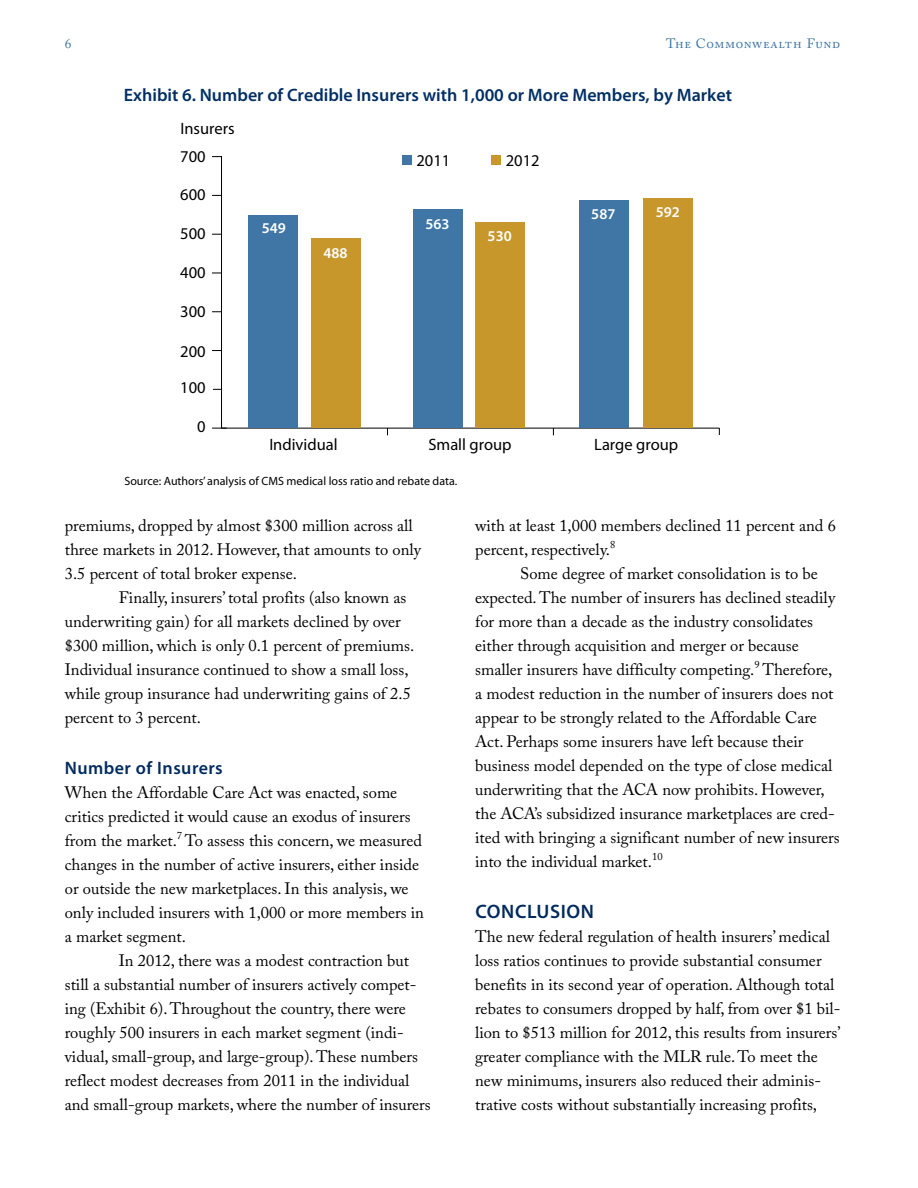
<style>
.page{position:relative;width:918px;height:1188px;background:#fff}
.page>*{position:absolute;margin:0;border:0;box-sizing:border-box;transform-origin:0 0}
.Head_A_-_Franklin{font:600 19.5px "Myriad Pro";letter-spacing:.03em;color:#002b5f}
.t1{font:600 18px "Myriad Pro";color:#002f65}
.Head_B-_Franklin{font:600 18px "Myriad Pro";letter-spacing:.025em;color:#002b5f}
.BT_2_-_Caslon_IB{font:16.5px/24px "Adobe Caslon Pro";color:#000}
.BT_-_Caslon_IB{font:16.5px/24px "Adobe Caslon Pro";color:#000}
.t2{font:16.5px "Myriad Pro";color:#000}
.t3{font:600 15px "Myriad Pro";color:#fff}
.t4{font:13.5px "Adobe Caslon Pro";letter-spacing:.05em;color:#3d75a4}
.t5{font:12px "Myriad Pro";color:#000}
</style>
<div class="page">
<div style="left:492px;top:156px;width:9px;height:9px;background:#c8972c"></div>
<div style="left:402px;top:156px;width:9px;height:9px;background:#3f76a5"></div>
<hr style="left:222px;top:428px;width:497px;height:1px;background:#000">
<hr style="left:221px;top:157px;width:1px;height:271px;background:#000">
<svg style="left:212px;top:422px;width:15px;height:7px"></svg>
<div style="left:248px;top:215px;width:50px;height:213px;background:#3f76a5"></div>
<div style="left:413px;top:210px;width:50px;height:218px;background:#3f76a5"></div>
<div style="left:579px;top:200px;width:49px;height:228px;background:#3f76a5"></div>
<div style="left:311px;top:239px;width:50px;height:189px;background:#c8972c"></div>
<div style="left:475px;top:223px;width:50px;height:205px;background:#c8972c"></div>
<div style="left:643px;top:199px;width:50px;height:229px;background:#c8972c"></div>
<p class="t4" style="left:65px;top:35px;width:8px">6</p>
<p class="t4" style="left:666px;top:35px;width:176px">The Commonwealth Fund</p>
<p class="t1" style="left:124px;top:85px;width:610px">Exhibit 6. Number of Credible Insurers with 1,000 or More Members, by Market</p>
<p class="t2" style="left:181px;top:119px;width:56px">Insurers</p>
<p class="t2" style="left:180px;top:147px;width:27px">700</p>
<p class="t2" style="left:180px;top:185px;width:27px">600</p>
<p class="t2" style="left:180px;top:225px;width:27px">500</p>
<p class="t2" style="left:180px;top:263px;width:27px">400</p>
<p class="t2" style="left:180px;top:302px;width:27px">300</p>
<p class="t2" style="left:180px;top:342px;width:27px">200</p>
<p class="t2" style="left:180px;top:379px;width:27px">100</p>
<p class="t2" style="left:197px;top:417px;width:10px">0</p>
<p class="t3" style="left:262px;top:220px;width:26px">549</p>
<p class="t3" style="left:324px;top:244px;width:26px">488</p>
<p class="t2" style="left:416px;top:151px;width:35px">2011</p>
<p class="t2" style="left:506px;top:151px;width:35px">2012</p>
<p class="t3" style="left:426px;top:215px;width:26px">563</p>
<p class="t3" style="left:488px;top:228px;width:26px">530</p>
<p class="t3" style="left:591px;top:206px;width:26px">587</p>
<p class="t3" style="left:656px;top:203px;width:26px">592</p>
<p class="t2" style="left:269px;top:435px;width:70px">Individual</p>
<p class="t2" style="left:429px;top:435px;width:85px">Small group</p>
<p class="t2" style="left:594px;top:435px;width:85px">Large group</p>
<p class="t5" style="left:124px;top:474px;width:334px">Source: Authors’ analysis of CMS medical loss ratio and rebate data.</p>
<p class="BT_2_-_Caslon_IB" style="left:65px;top:513px;width:358px">premiums, dropped by almost $300 million across all three markets in 2012. However, that amounts to only<br>3.5 percent of total broker expense.</p>
<p class="BT_2_-_Caslon_IB" style="left:65px;top:585px;width:351px;text-indent:54px">Finally, insurers’ total profits (also known as underwriting gain) for all markets declined by over $300 million, which is only 0.1 percent of premiums.<br>Individual insurance continued to show a small loss, while group insurance had underwriting gains of 2.5 percent to 3 percent.</p>
<p class="Head_B-_Franklin" style="left:65px;top:758px;width:160px">Number of Insurers</p>
<p class="BT_-_Caslon_IB" style="left:65px;top:780px;width:361px">When the Affordable Care Act was enacted, some critics predicted it would cause an exodus of insurers from the market.<sup>7</sup> To assess this concern, we measured changes in the number of active insurers, either inside or outside the new marketplaces. In this analysis, we only included insurers with 1,000 or more members in a market segment.</p>
<p class="BT_2_-_Caslon_IB" style="left:65px;top:948px;width:367px;text-indent:54px">In 2012, there was a modest contraction but still a substantial number of insurers actively compet&shy;ing (Exhibit 6). Throughout the country, there were roughly 500 insurers in each market segment (indi&shy;vidual, small-group, and large-group). These numbers reflect modest decreases from 2011 in the individual and small-group markets, where the number of insurers</p>
<p class="BT_2_-_Caslon_IB" style="left:475px;top:513px;width:362px">with at least 1,000 members declined 11 percent and 6 percent, respectively.<sup>8</sup></p>
<p class="BT_2_-_Caslon_IB" style="left:475px;top:561px;width:366px;text-indent:45px">Some degree of market consolidation is to be expected. The number of insurers has declined steadily for more than a decade as the industry consolidates either through acquisition and merger or because smaller insurers have difficulty competing.<sup>9</sup> Therefore, a modest reduction in the number of insurers does not appear to be strongly related to the Affordable Care Act. Perhaps some insurers have left because their business model depended on the type of close medical underwriting that the ACA now prohibits. However, the ACA’s subsidized insurance marketplaces are cred&shy;ited with bringing a significant number of new insurers into the individual market.<sup>10</sup></p>
<p class="Head_A_-_Franklin" style="left:475px;top:900px;width:120px">CONCLUSION</p>
<p class="BT_-_Caslon_IB" style="left:475px;top:924px;width:367px">The new federal regulation of health insurers’ medical loss ratios continues to provide substantial consumer benefits in its second year of operation. Although total rebates to consumers dropped by half, from over $1 bil&shy;lion to $513 million for 2012, this results from insurers’ greater compliance with the MLR rule. To meet the new minimums, insurers also reduced their adminis&shy;trative costs without substantially increasing profits,</p>
</div>
